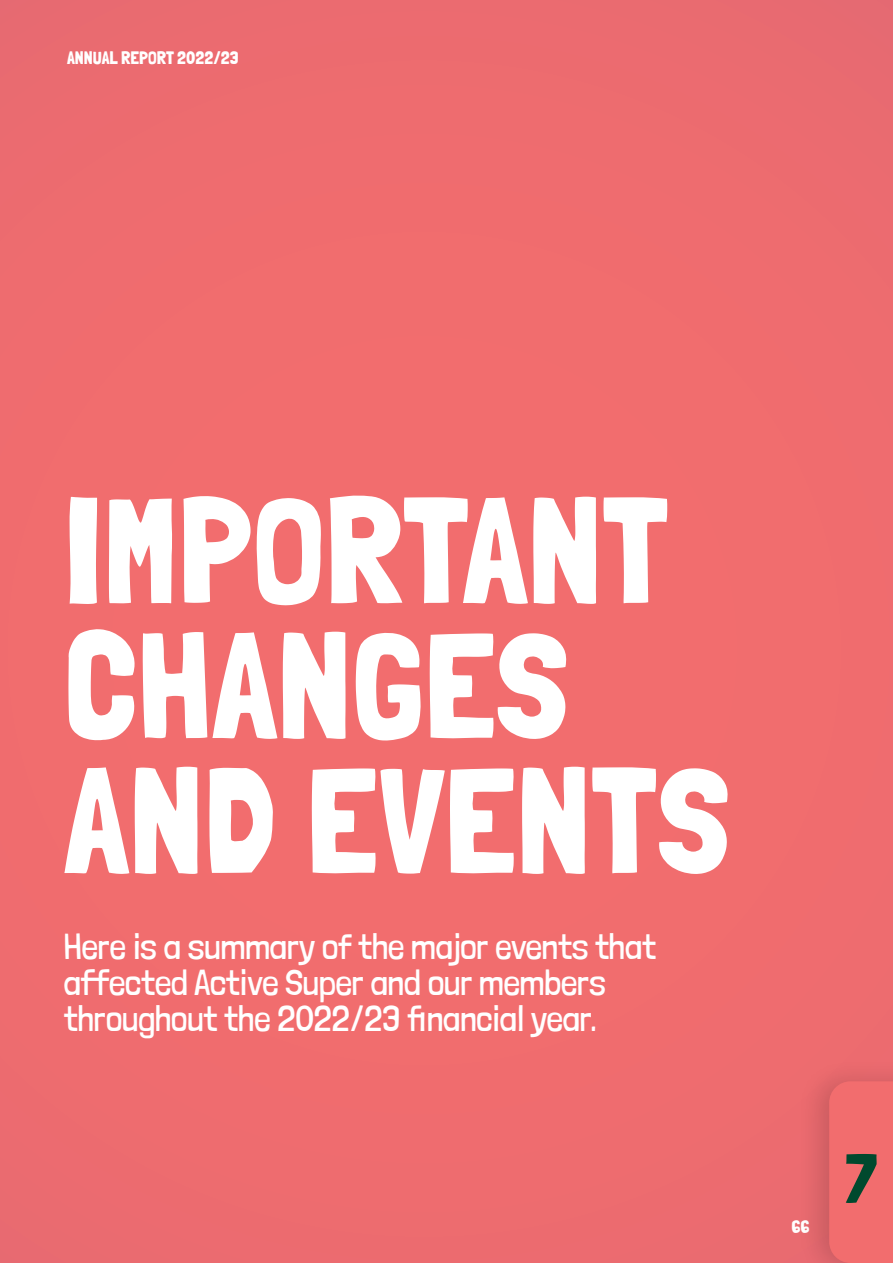
<style>
.page{position:relative;width:893px;height:1263px;background:#f06c6e}
.page>*{position:absolute;margin:0;border:0;box-sizing:border-box;transform-origin:0 0}
.t1{font:150px/135px "Londrina Solid";color:#fff}
.t2{font:69px "Londrina Solid";color:#00492e}
.t3{font:300 36px/36px "Londrina Solid";color:#fff}
.t4{font:18px "Londrina Solid";color:#fff}
</style>
<div class="page">
<div style="left:797px;top:1057px;width:96px;height:206px;background:#000;opacity:.15"></div>
<svg style="left:829px;top:1081px;width:64px;height:182px"></svg>
<p class="t4" style="left:67px;top:47px;width:173px">ANNUAL REPORT 2022/23</p>
<h1 class="t1" style="left:64px;top:481px;width:668px">IMPORTANT<br>CHANGES<br>AND EVENTS</h1>
<p class="t3" style="left:64px;top:928px;width:594px">Here is a summary of the major events that affected Active Super and our members throughout the 2022/23 financial year.</p>
<p class="t4" style="left:792px;top:1216px;width:20px">66</p>
<h2 class="t2" style="left:845px;top:1138px;width:34px">7</h2>
</div>
